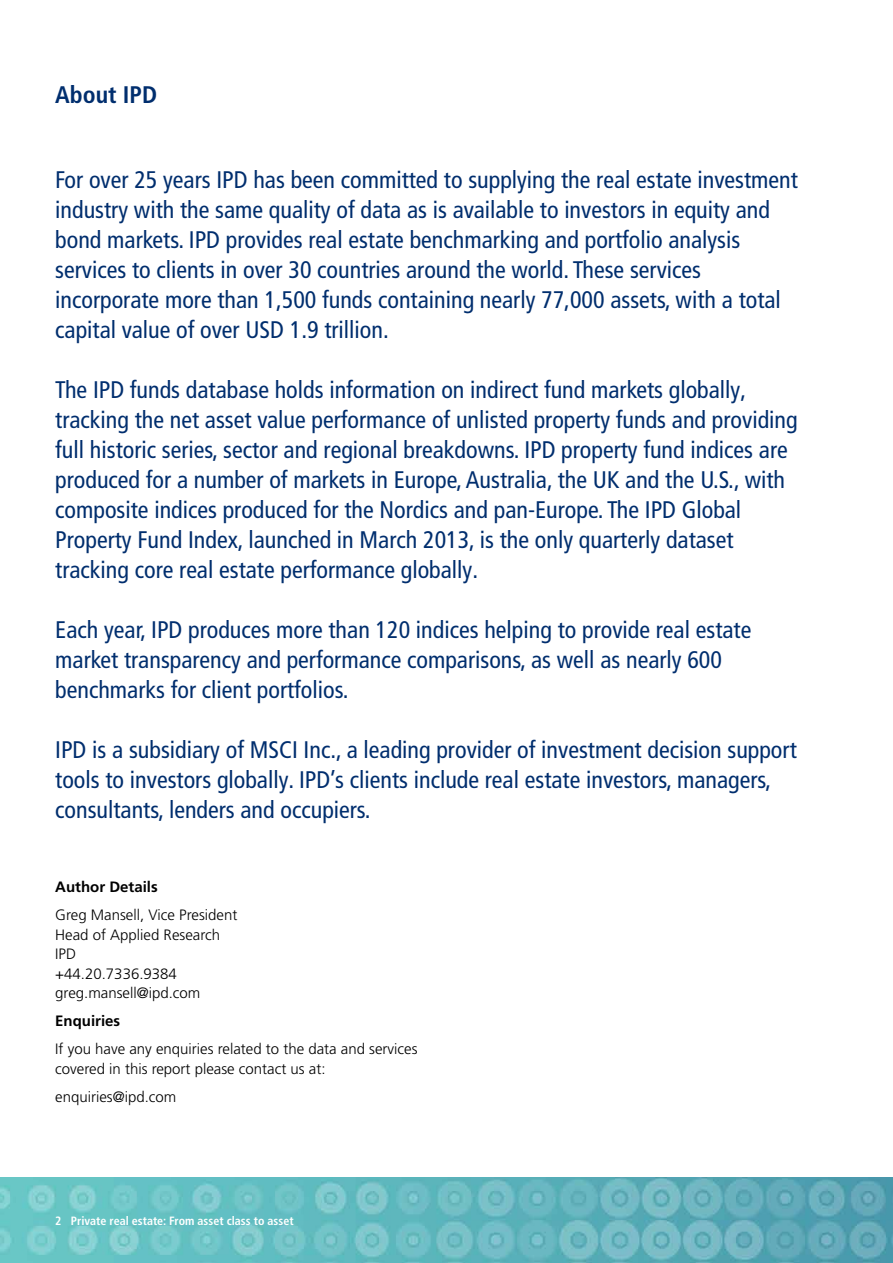
<style>
.page{position:relative;width:893px;height:1263px;background:#fff}
.page>*{position:absolute;margin:0;border:0;box-sizing:border-box;transform-origin:0 0}
.t1{font:condensed 24px/30px "Frutiger LT Pro";color:#002e6e}
.t2{font:700 condensed 24px "Frutiger LT Pro";color:#002e6e}
.t3{font:300 15px/19.5px "Frutiger LT Pro";color:#000}
.t4{font:700 15px "Frutiger LT Pro";color:#000}
.t5{font:700 condensed 12px "Frutiger LT Pro";color:#fff}
</style>
<div class="page">
<img style="left:0;top:1178px;width:893px;height:85px">
<p class="t2" style="left:55px;top:80px;width:103px">About IPD</p>
<p class="t1" style="left:55px;top:165px;width:744px">For over 25 years IPD has been committed to supplying the real estate investment industry with the same quality of data as is available to investors in equity and bond markets. IPD provides real estate benchmarking and portfolio analysis services to clients in over 30 countries around the world. These services incorporate more than 1,500 funds containing nearly 77,000 assets, with a total capital value of over USD 1.9 trillion.</p>
<p class="t1" style="left:55px;top:375px;width:744px">The IPD funds database holds information on indirect fund markets globally, tracking the net asset value performance of unlisted property funds and providing full historic series, sector and regional breakdowns. IPD property fund indices are produced for a number of markets in Europe, Australia, the UK and the U.S., with composite indices produced for the Nordics and pan-Europe. The IPD Global Property Fund Index, launched in March 2013, is the only quarterly dataset tracking core real estate performance globally.</p>
<p class="t1" style="left:55px;top:615px;width:698px">Each year, IPD produces more than 120 indices helping to provide real estate market transparency and performance comparisons, as well as nearly 600 benchmarks for client portfolios.</p>
<p class="t1" style="left:55px;top:735px;width:743px">IPD is a subsidiary of MSCI Inc., a leading provider of investment decision support tools to investors globally. IPD’s clients include real estate investors, managers, consultants, lenders and occupiers.</p>
<p class="t4" style="left:55px;top:878px;width:104px">Author Details</p>
<p class="t3" style="left:55px;top:905px;width:184px">Greg Mansell, Vice President<br>Head of Applied Research<br>IPD<br>+44.20.7336.9384 greg.mansell@ipd.com</p>
<p class="t4" style="left:55px;top:1012px;width:67px">Enquiries</p>
<p class="t3" style="left:55px;top:1039px;width:364px">If you have any enquiries related to the data and services covered in this report please contact us at:</p>
<p class="t3" style="left:55px;top:1087px;width:123px">enquiries@ipd.com</p>
<p class="t5" style="left:55px;top:1214px;width:240px">2 Private real estate: From asset class to asset</p>
</div>
